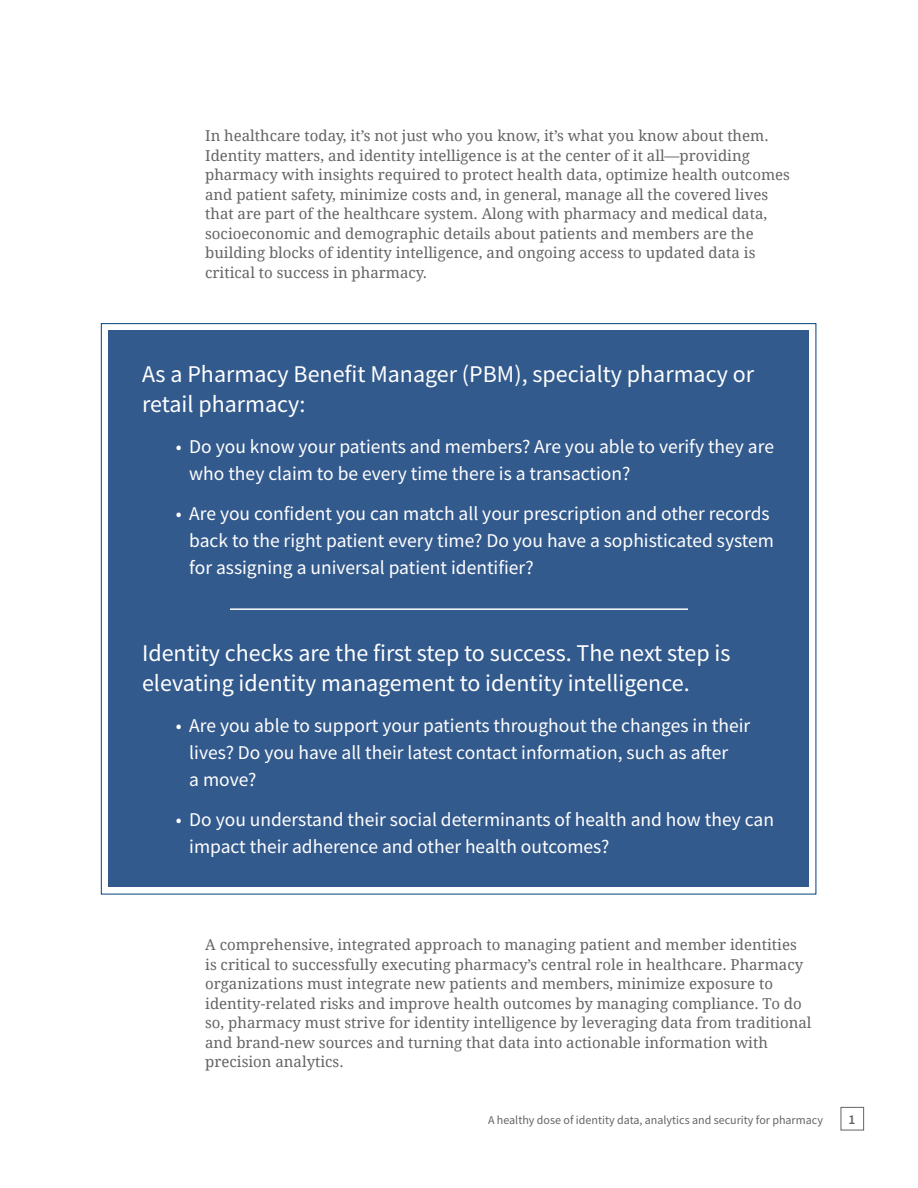
<style>
.page{position:relative;width:918px;height:1188px;background:#fff}
.page>*{position:absolute;margin:0;border:0;box-sizing:border-box;transform-origin:0 0}
.t1{font:24px/30px "Source Sans Pro";color:#fff}
.t2{font:19.5px/27px "Source Sans Pro";color:#fff}
.t3{font:15px/19.5px "Droid Serif";color:#636466}
.t4{font:600 13.5px "Source Sans Pro";color:#636466}
.t5{font:12px "Source Sans Pro";color:#636466}
</style>
<div class="page">
<div style="left:841px;top:1107px;width:23px;height:23px;border:1px solid #636466"></div>
<div style="left:108px;top:331px;width:701px;height:556px;background:#335a8d"></div>
<hr style="left:230px;top:608px;width:458px;height:2px;background:#fff">
<p class="t3" style="left:205px;top:126px;width:586px">In healthcare today, it’s not just who you know, it’s what you know about them.<br>Identity matters, and identity intelligence is at the center of it all—providing pharmacy with insights required to protect health data, optimize health outcomes and patient safety, minimize costs and, in general, manage all the covered lives that are part of the healthcare system. Along with pharmacy and medical data, socioeconomic and demographic details about patients and members are the building blocks of identity intelligence, and ongoing access to updated data is critical to success in pharmacy.</p>
<h1 class="t1" style="left:142px;top:359px;width:614px">As a Pharmacy Benefit Manager (PBM), specialty pharmacy or retail pharmacy:</h1>
<h2 class="t2" style="left:189px;top:433px;width:586px;text-indent:-13px">• Do you know your patients and members? Are you able to verify they are who they claim to be every time there is a transaction?</h2>
<h2 class="t2" style="left:189px;top:500px;width:586px;text-indent:-13px">• Are you confident you can match all your prescription and other records back to the right patient every time? Do you have a sophisticated system for assigning a universal patient identifier?</h2>
<h1 class="t1" style="left:142px;top:638px;width:590px">Identity checks are the first step to success. The next step is elevating identity management to identity intelligence.</h1>
<h2 class="t2" style="left:189px;top:712px;width:563px;text-indent:-13px">• Are you able to support your patients throughout the changes in their lives? Do you have all their latest contact information, such as after<br>a move?</h2>
<h2 class="t2" style="left:189px;top:806px;width:586px;text-indent:-13px">• Do you understand their social determinants of health and how they can impact their adherence and other health outcomes?</h2>
<p class="t3" style="left:205px;top:935px;width:608px">A comprehensive, integrated approach to managing patient and member identities is critical to successfully executing pharmacy’s central role in healthcare. Pharmacy organizations must integrate new patients and members, minimize exposure to identity-related risks and improve health outcomes by managing compliance. To do so, pharmacy must strive for identity intelligence by leveraging data from traditional and brand‑new sources and turning that data into actionable information with precision analytics.</p>
<p class="t5" style="left:488px;top:1113px;width:336px">A healthy dose of identity data, analytics and security for pharmacy</p>
<p class="t4" style="left:848px;top:1110px;width:8px">1</p>
</div>
